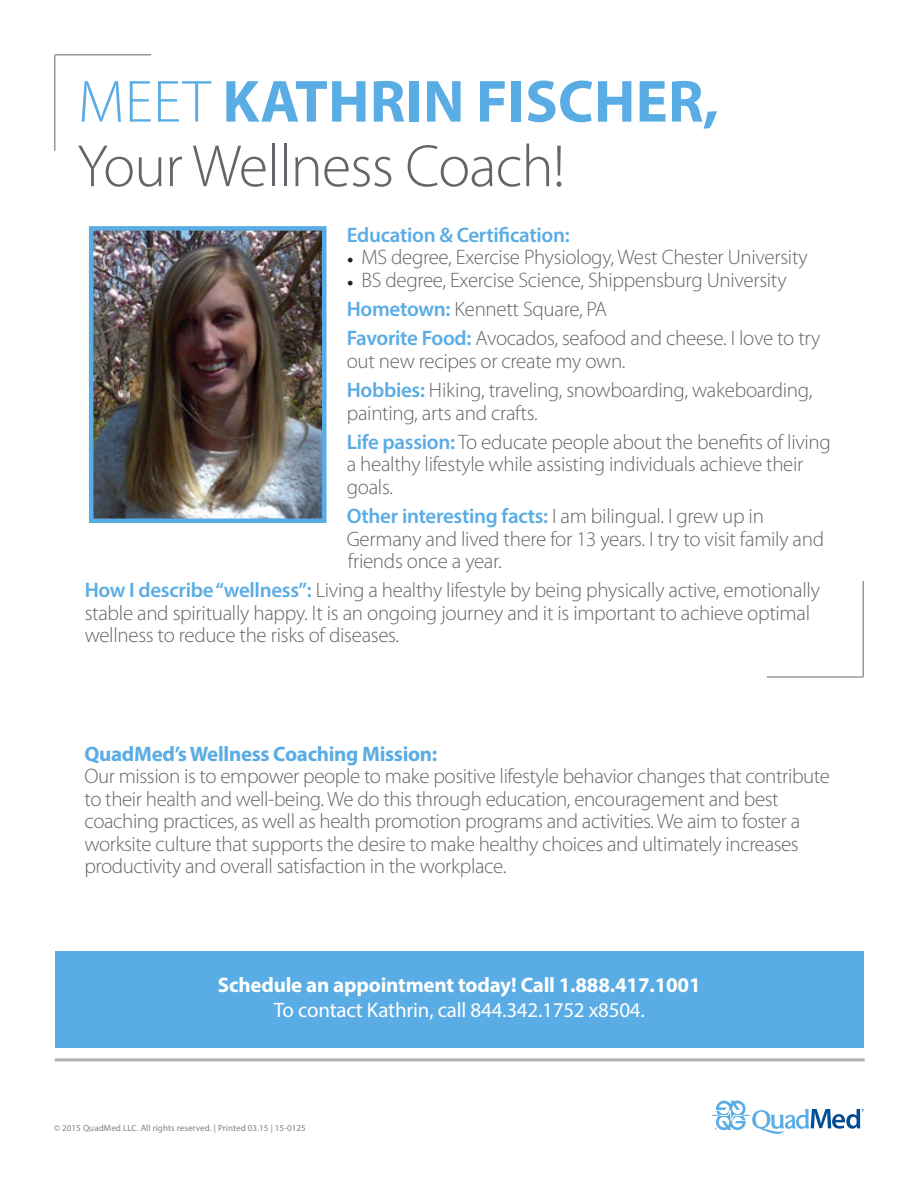
<style>
.page{position:relative;width:918px;height:1188px;background:#fff}
.page>*{position:absolute;margin:0;border:0;box-sizing:border-box;transform-origin:0 0}
.t1{font:700 60px "Myriad Pro";letter-spacing:.005em;color:#5aace5}
.t2{font:300 60px "Myriad Pro";letter-spacing:-.015em;color:#63656a}
.t3{font:300 21px/22.5px "Myriad Pro";letter-spacing:-.015em;color:#63656a}
.t4{font:700 21px "Myriad Pro";letter-spacing:-.01em;color:#fff}
.t5{font:21px "Myriad Pro";letter-spacing:-.01em;color:#fff}
.t6{font:600 21px "Myriad Pro";letter-spacing:-.015em;color:#5aace5}
.t7{font:9px "Myriad Pro";letter-spacing:.01em;color:#808285}
.s1{font-weight:300}
.s2{font-family:"Minion Pro";font-weight:400;font-size:18px;color:#231f20}
.s3{font-weight:600;color:#5aace5}
.s4{font-weight:700;color:#5aace5}
</style>
<div class="page">
<img style="left:94px;top:231px;width:228px;height:287px">
<div style="left:89px;top:226px;width:238px;height:297px;border:4px solid #5aace5"></div>
<hr style="left:54px;top:55px;width:2px;height:96px;background:#99989b">
<hr style="left:55px;top:54px;width:96px;height:2px;background:#99989b">
<hr style="left:862px;top:581px;width:2px;height:96px;background:#99989b">
<hr style="left:767px;top:676px;width:96px;height:2px;background:#99989b">
<svg style="left:712px;top:1101px;width:152px;height:33px"></svg>
<hr style="left:55px;top:1058px;width:810px;height:3px;background:#afaeb2">
<div style="left:55px;top:951px;width:809px;height:97px;background:#5aace5"></div>
<p class="t1" style="left:78px;top:62px;width:643px"><span class="s1">MEET</span> KATHRIN FISCHER,</p>
<p class="t2" style="left:77px;top:130px;width:489px">Your Wellness Coach!</p>
<p class="t6" style="left:347px;top:221px;width:224px">Education &amp; Certification:</p>
<p class="t3" style="left:347px;top:246px;width:462px"><span class="s2">•</span> MS degree, Exercise Physiology, West Chester University</p>
<p class="t3" style="left:347px;top:268px;width:441px"><span class="s2">•</span> BS degree, Exercise Science, Shippensburg University</p>
<p class="t3" style="left:347px;top:298px;width:262px"><span class="s3">Hometown:</span> Kennett Square, PA</p>
<p class="t3" style="left:347px;top:327px;width:475px"><span class="s3">Favorite Food:</span> Avocados, seafood and cheese. I love to try out new recipes or create my own.</p>
<p class="t3" style="left:347px;top:379px;width:467px"><span class="s3">Hobbies:</span> Hiking, traveling, snowboarding, wakeboarding, painting, arts and crafts.</p>
<p class="t3" style="left:347px;top:430px;width:486px"><span class="s3">Life passion:</span> To educate people about the benefits of living a healthy lifestyle while assisting individuals achieve their goals.</p>
<p class="t3" style="left:347px;top:505px;width:479px"><span class="s3">Other interesting facts:</span> I am bilingual. I grew up in<br>Germany and lived there for 13 years. I try to visit family and friends once a year.</p>
<p class="t3" style="left:85px;top:579px;width:737px"><span class="s3">How I describe “wellness”:</span> Living a healthy lifestyle by being physically active, emotionally stable and spiritually happy. It is an ongoing journey and it is important to achieve optimal wellness to reduce the risks of diseases.</p>
<p class="t3" style="left:84px;top:743px;width:747px"><span class="s4">QuadMed’s Wellness Coaching Mission:<br></span>Our mission is to empower people to make positive lifestyle behavior changes that contribute to their health and well-being. We do this through education, encouragement and best coaching practices, as well as health promotion programs and activities. We aim to foster a worksite culture that supports the desire to make healthy choices and ultimately increases productivity and overall satisfaction in the workplace.</p>
<p class="t4" style="left:218px;top:971px;width:484px">Schedule an appointment today! Call 1.888.417.1001</p>
<p class="t5" style="left:274px;top:997px;width:373px">To contact Kathrin, call 844.342.1752 x8504.</p>
<p class="t7" style="left:54px;top:1122px;width:253px">© 2015 QuadMed LLC. All rights reserved. | Printed 03.15 | 15-0125</p>
</div>
